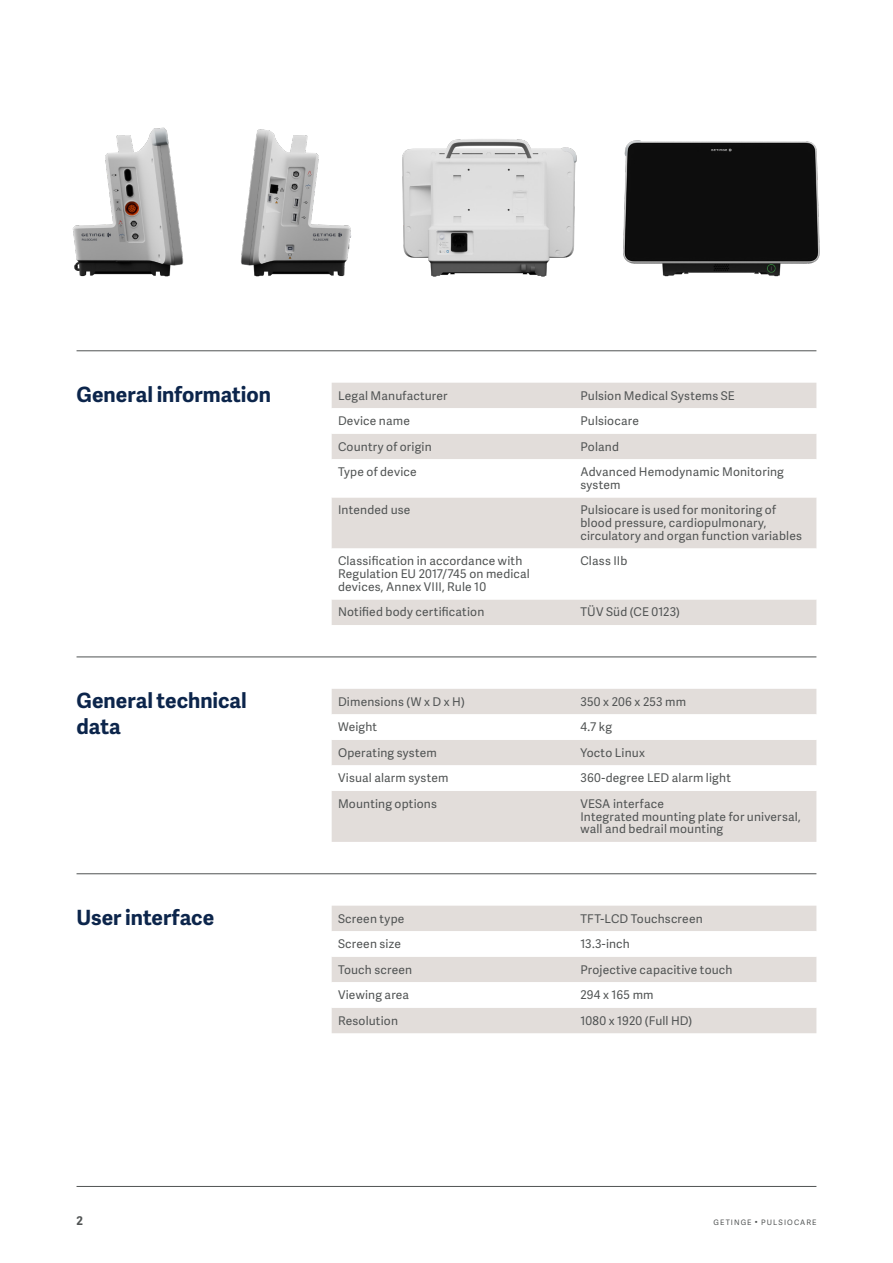
<style>
.page{position:relative;width:893px;height:1263px;background:#fff}
.page>*{position:absolute;margin:0;border:0;box-sizing:border-box;transform-origin:0 0}
.A4_USL_Small_Heading_Adelle_Sans_Bold_Ge{font:700 21px/25.5px "Adelle Sans";color:#0c254b}
.A4_USL_Table_Adelle_Sans_Regular_Granite{font:12px/12.8px "Adelle Sans";letter-spacing:.015em;color:#505353}
.t1{font:700 12px "Adelle Sans";color:#505353}
.t2{font:7.5px "Adelle Sans";letter-spacing:.14em;color:#505353}
</style>
<div class="page">
<hr style="left:77px;top:1186px;width:739px;height:1px;background:#505353">
<div style="left:332px;top:383px;width:484px;height:242px;background:#e2ddda"></div>
<svg style="left:332px;top:408px;width:484px;height:191px"></svg>
<div style="left:332px;top:689px;width:484px;height:153px;background:#e2ddda"></div>
<svg style="left:332px;top:714px;width:484px;height:77px"></svg>
<hr style="left:77px;top:656px;width:739px;height:1px;background:#505353">
<hr style="left:77px;top:873px;width:739px;height:1px;background:#505353">
<hr style="left:77px;top:350px;width:739px;height:1px;background:#505353">
<div style="left:332px;top:906px;width:484px;height:127px;background:#e2ddda"></div>
<svg style="left:332px;top:931px;width:484px;height:77px"></svg>
<img style="left:437px;top:139px;width:140px;height:138px">
<img style="left:623px;top:140px;width:197px;height:137px">
<img style="left:72px;top:135px;width:76px;height:142px">
<img style="left:148px;top:127px;width:289px;height:150px">
<p class="A4_USL_Small_Heading_Adelle_Sans_Bold_Ge" style="left:77px;top:381px;width:196px">General information</p>
<p class="A4_USL_Small_Heading_Adelle_Sans_Bold_Ge" style="left:77px;top:687px;width:172px">General technical data</p>
<p class="A4_USL_Table_Adelle_Sans_Regular_Granite" style="left:338px;top:389px;width:111px">Legal Manufacturer</p>
<p class="A4_USL_Table_Adelle_Sans_Regular_Granite" style="left:580px;top:389px;width:156px">Pulsion Medical Systems SE</p>
<p class="A4_USL_Table_Adelle_Sans_Regular_Granite" style="left:338px;top:414px;width:73px">Device name</p>
<p class="A4_USL_Table_Adelle_Sans_Regular_Granite" style="left:580px;top:414px;width:60px">Pulsiocare</p>
<p class="A4_USL_Table_Adelle_Sans_Regular_Granite" style="left:338px;top:440px;width:95px">Country of origin</p>
<p class="A4_USL_Table_Adelle_Sans_Regular_Granite" style="left:580px;top:440px;width:40px">Poland</p>
<p class="A4_USL_Table_Adelle_Sans_Regular_Granite" style="left:338px;top:465px;width:80px">Type of device</p>
<p class="A4_USL_Table_Adelle_Sans_Regular_Granite" style="left:580px;top:465px;width:205px">Advanced Hemodynamic Monitoring system</p>
<p class="A4_USL_Table_Adelle_Sans_Regular_Granite" style="left:338px;top:503px;width:74px">Intended use</p>
<p class="A4_USL_Table_Adelle_Sans_Regular_Granite" style="left:580px;top:503px;width:223px">Pulsiocare is used for monitoring of blood pressure, cardiopulmonary, circulatory and organ function variables</p>
<p class="A4_USL_Table_Adelle_Sans_Regular_Granite" style="left:338px;top:554px;width:193px">Classification in accordance with<br>Regulation EU 2017/745 on medical devices, Annex VIII, Rule 10</p>
<p class="A4_USL_Table_Adelle_Sans_Regular_Granite" style="left:580px;top:554px;width:48px">Class IIb</p>
<p class="A4_USL_Table_Adelle_Sans_Regular_Granite" style="left:338px;top:605px;width:148px">Notified body certification</p>
<p class="A4_USL_Table_Adelle_Sans_Regular_Granite" style="left:580px;top:605px;width:101px">TÜV Süd (CE 0123)</p>
<p class="A4_USL_Table_Adelle_Sans_Regular_Granite" style="left:338px;top:695px;width:128px">Dimensions (W x D x H)</p>
<p class="A4_USL_Table_Adelle_Sans_Regular_Granite" style="left:580px;top:695px;width:107px">350 x 206 x 253 mm</p>
<p class="A4_USL_Table_Adelle_Sans_Regular_Granite" style="left:338px;top:720px;width:41px">Weight</p>
<p class="A4_USL_Table_Adelle_Sans_Regular_Granite" style="left:580px;top:720px;width:33px">4.7 kg</p>
<p class="A4_USL_Table_Adelle_Sans_Regular_Granite" style="left:338px;top:746px;width:100px">Operating system</p>
<p class="A4_USL_Table_Adelle_Sans_Regular_Granite" style="left:580px;top:746px;width:66px">Yocto Linux</p>
<p class="A4_USL_Table_Adelle_Sans_Regular_Granite" style="left:338px;top:771px;width:112px">Visual alarm system</p>
<p class="A4_USL_Table_Adelle_Sans_Regular_Granite" style="left:580px;top:771px;width:152px">360-degree LED alarm light</p>
<p class="A4_USL_Table_Adelle_Sans_Regular_Granite" style="left:338px;top:797px;width:100px">Mounting options</p>
<p class="A4_USL_Table_Adelle_Sans_Regular_Granite" style="left:580px;top:797px;width:222px">VESA interface<br>Integrated mounting plate for universal, wall and bedrail mounting</p>
<p class="A4_USL_Small_Heading_Adelle_Sans_Bold_Ge" style="left:77px;top:904px;width:139px">User interface</p>
<p class="A4_USL_Table_Adelle_Sans_Regular_Granite" style="left:338px;top:912px;width:68px">Screen type</p>
<p class="A4_USL_Table_Adelle_Sans_Regular_Granite" style="left:580px;top:912px;width:124px">TFT-LCD Touchscreen</p>
<p class="A4_USL_Table_Adelle_Sans_Regular_Granite" style="left:338px;top:937px;width:64px">Screen size</p>
<p class="A4_USL_Table_Adelle_Sans_Regular_Granite" style="left:580px;top:937px;width:51px">13.3-inch</p>
<p class="A4_USL_Table_Adelle_Sans_Regular_Granite" style="left:338px;top:963px;width:76px">Touch screen</p>
<p class="A4_USL_Table_Adelle_Sans_Regular_Granite" style="left:580px;top:963px;width:154px">Projective capacitive touch</p>
<p class="A4_USL_Table_Adelle_Sans_Regular_Granite" style="left:338px;top:988px;width:73px">Viewing area</p>
<p class="A4_USL_Table_Adelle_Sans_Regular_Granite" style="left:580px;top:988px;width:75px">294 x 165 mm</p>
<p class="A4_USL_Table_Adelle_Sans_Regular_Granite" style="left:338px;top:1014px;width:61px">Resolution</p>
<p class="A4_USL_Table_Adelle_Sans_Regular_Granite" style="left:580px;top:1014px;width:113px">1080 x 1920 (Full HD)</p>
<p class="t1" style="left:77px;top:1211px;width:8px">2</p>
<p class="t2" style="left:714px;top:1217px;width:104px">GETINGE • PULSIOCARE</p>
</div>
